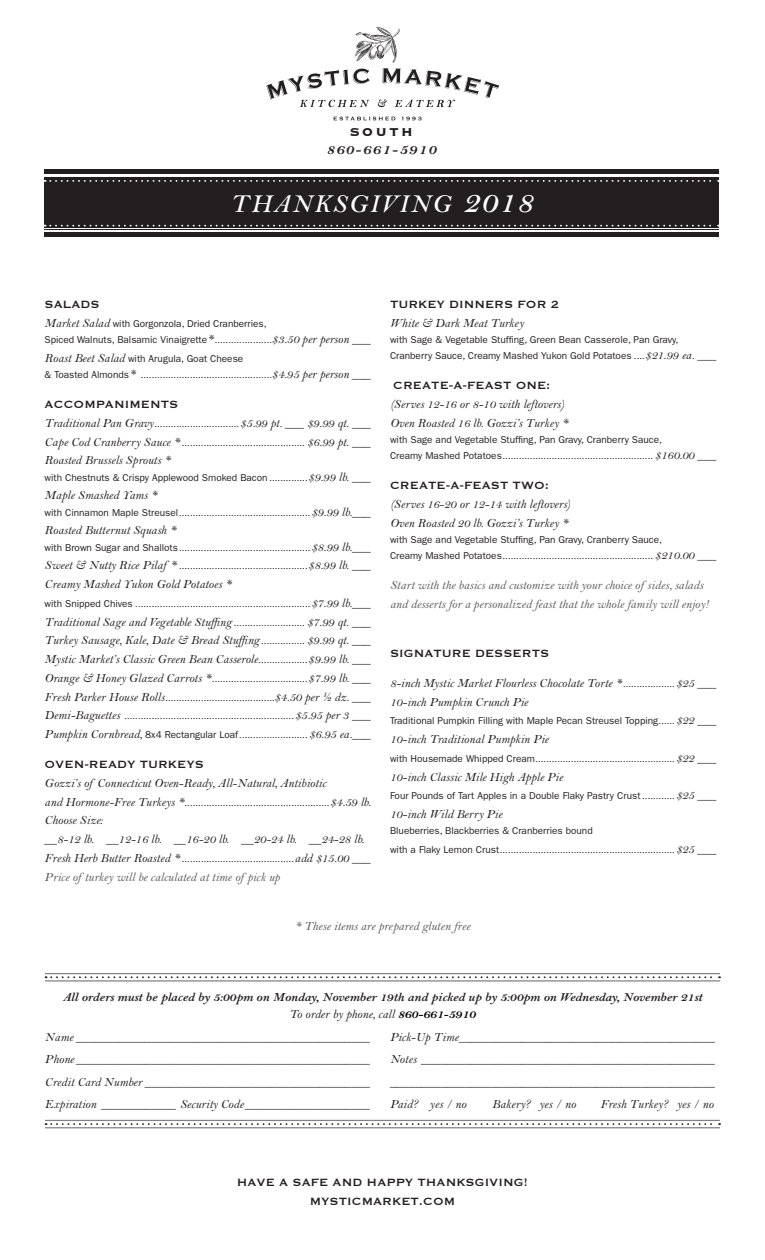
<style>
.page{position:relative;width:765px;height:1260px;background:#fff}
.page>*{position:absolute;margin:0;border:0;box-sizing:border-box;transform-origin:0 0}
.t1{font:italic 600 26.25px "Bell MT Std";letter-spacing:.07em;color:#fff}
.t2{font:italic 700 15px "Bell MT Std";letter-spacing:.1em;color:#231f20}
.t3{font:700 15px "Copperplate";letter-spacing:.16em;color:#231f20}
.t4{font:13.75px/18.8px "Copperplate";color:#231f20;text-align:center}
.t5{font:italic 12.5px/18.8px "Bell MT Std";color:#231f20}
.t6{font:italic 12.5px/18.8px "Bell MT Std";color:#57585a}
.t7{font:italic 700 12.5px/17.5px "Bell MT Std";color:#231f20;text-align:center}
.t8{font:10px/16.2px "ITC Franklin Gothic Std";color:#231f20}
.s1{font-size:32.5px}
.s2{font-family:"Bell MT Std";font-style:italic;font-size:12.5px}
.s3{font-family:"ITC Franklin Gothic Std";font-style:normal;font-size:10px}
.s4{font-weight:400}
.s5{color:#040503}
</style>
<div class="page">
<svg style="left:46px;top:976px;width:674px;height:2px"></svg>
<hr style="left:45px;top:980px;width:675px;height:2px;background:#808285">
<hr style="left:45px;top:973px;width:675px;height:1px;background:#808285">
<svg style="left:46px;top:1123px;width:674px;height:2px"></svg>
<hr style="left:45px;top:1127px;width:675px;height:1px;background:#808285">
<hr style="left:45px;top:1120px;width:675px;height:1px;background:#808285">
<svg style="left:266px;top:27px;width:233px;height:80px"></svg>
<svg style="left:334px;top:117px;width:61px;height:4px"></svg>
<svg style="left:402px;top:117px;width:20px;height:3px"></svg>
<div style="left:44px;top:169px;width:675px;height:68px;background:#231f20"></div>
<hr style="left:44px;top:174px;width:675px;height:2px;background:#fff">
<hr style="left:44px;top:177px;width:675px;height:1px;background:#fff">
<hr style="left:44px;top:230px;width:675px;height:2px;background:#fff">
<hr style="left:44px;top:229px;width:675px;height:1px;background:#fff">
<svg style="left:45px;top:180px;width:674px;height:2px"></svg>
<svg style="left:45px;top:225px;width:674px;height:2px"></svg>
<p class="t3" style="left:350px;top:122px;width:64px">SOUTH</p>
<p class="t2" style="left:326px;top:141px;width:111px">860-661-5910</p>
<h1 class="t1" style="left:231px;top:189px;width:304px">THANKSGIVING <span class="s1">2018</span></h1>
<p class="t4" style="left:390px;top:294px;width:171px">TURKEY DINNERS FOR 2</p>
<p class="t5" style="left:390px;top:314px;width:135px">White &amp; Dark Meat Turkey</p>
<p class="t8" style="left:390px;top:332px;width:328px">with Sage &amp; Vegetable Stuffing, Green Bean Casserole, Pan Gravy,<br>Cranberry Sauce, Creamy Mashed Yukon Gold Potatoes <span class="s2">....$21.99 ea. ___</span></p>
<p class="t4" style="left:393px;top:375px;width:159px">CREATE-A-FEAST ONE:</p>
<p class="t5" style="left:390px;top:395px;width:180px">(Serves 12-16 or 8-10 with leftovers)<br>Oven Roasted 16 lb. Gozzi’s Turkey *</p>
<p class="t8" style="left:390px;top:432px;width:274px">with Sage and Vegetable Stuffing, Pan Gravy, Cranberry Sauce,</p>
<p class="t5" style="left:390px;top:446px;width:328px"><span class="s3">Creamy Mashed Potatoes</span>....................................................... $160.00 ___</p>
<p class="t4" style="left:390px;top:475px;width:160px">CREATE-A-FEAST TWO:</p>
<p class="t5" style="left:390px;top:495px;width:181px">(Serves 16-20 or 12-14 with leftovers)<br>Oven Roasted 20 lb. Gozzi’s Turkey *</p>
<p class="t8" style="left:390px;top:532px;width:274px">with Sage and Vegetable Stuffing, Pan Gravy, Cranberry Sauce,</p>
<p class="t5" style="left:390px;top:546px;width:328px"><span class="s3">Creamy Mashed Potatoes</span>....................................................... $210.00 ___</p>
<p class="t6" style="left:390px;top:576px;width:320px">Start with the basics and customize with your choice of sides, salads and desserts for a personalized feast that the whole family will enjoy!</p>
<p class="t4" style="left:390px;top:643px;width:161px">SIGNATURE DESSERTS</p>
<p class="t5" style="left:390px;top:674px;width:328px">8-inch Mystic Market Flourless Chocolate Torte *...................$25 ___<br>10-inch Pumpkin Crunch Pie</p>
<p class="t8" style="left:390px;top:713px;width:328px">Traditional Pumpkin Filling with Maple Pecan Streusel Topping<span class="s2">......$22 ___</span></p>
<p class="t5" style="left:390px;top:730px;width:328px">10-inch Traditional Pumpkin Pie<br><span class="s3">with Housemade Whipped Cream</span>...................................................$22 ___<br>10-inch Classic Mile High Apple Pie</p>
<p class="t8" style="left:390px;top:788px;width:328px">Four Pounds of Tart Apples in a Double Flaky Pastry Crust<span class="s2">............$25 ___</span></p>
<p class="t5" style="left:390px;top:805px;width:114px">10-inch Wild Berry Pie</p>
<p class="t8" style="left:390px;top:823px;width:204px">Blueberries, Blackberries &amp; Cranberries bound</p>
<p class="t5" style="left:390px;top:840px;width:328px"><span class="s3">with a Flaky Lemon Crust</span>................................................................$25 ___</p>
<p class="t4" style="left:45px;top:294px;width:57px">SALADS</p>
<p class="t8" style="left:45px;top:316px;width:224px"><span class="s2">Market Salad</span> with Gorgonzola, Dried Cranberries,</p>
<p class="t5" style="left:45px;top:330px;width:328px"><span class="s3">Spiced Walnuts, Balsamic Vinaigrette</span>*.....................$3.50 per person ___</p>
<p class="t8" style="left:45px;top:351px;width:200px"><span class="s2">Roast Beet Salad</span> with Arugula, Goat Cheese</p>
<p class="t5" style="left:45px;top:365px;width:328px"><span class="s3">&amp; Toasted Almonds</span>* ................................................$4.95 per person ___</p>
<p class="t4" style="left:45px;top:394px;width:135px">ACCOMPANIMENTS</p>
<p class="t5" style="left:45px;top:414px;width:328px;text-align:justify">Traditional Pan Gravy...............................$5.99 pt. ___ $9.99 qt. ___ Cape Cod Cranberry Sauce * ............................................. $6.99 pt. ___ Roasted Brussels Sprouts *</p>
<p class="t8" style="left:45px;top:469px;width:328px">with Chestnuts &amp; Crispy Applewood Smoked Bacon <span class="s2">..............$9.99 lb. ___</span></p>
<p class="t5" style="left:45px;top:488px;width:328px;line-height:16.2px">Maple Smashed Yams *<br><span class="s3">with Cinnamon Maple Streusel</span>................................................$9.99 lb.___</p>
<p class="t5" style="left:45px;top:523px;width:328px;line-height:16.2px">Roasted Butternut Squash *<br><span class="s3">with Brown Sugar and Shallots</span>................................................$8.99 lb.___</p>
<p class="t5" style="left:45px;top:556px;width:328px">Sweet &amp; Nutty Rice Pilaf * ...............................................$8.99 lb. ___ Creamy Mashed Yukon Gold Potatoes *<br><span class="s3">with Snipped Chives</span> ................................................................$7.99 lb.___ Traditional Sage and Vegetable Stuffing .......................... $7.99 qt. ___ Turkey Sausage, Kale, Date &amp; Bread Stuffing................ $9.99 qt. ___ Mystic Market’s Classic Green Bean Casserole..................$9.99 lb. ___ Orange &amp; Honey Glazed Carrots *...................................$7.99 lb. ___ Fresh Parker House Rolls........................................$4.50 per ½ dz. ___ Demi-Baguettes ..............................................................$5.95 per 3 ___ Pumpkin Cornbread, <span class="s3">8x4 Rectangular Loaf</span>......................... $6.95 ea.___</p>
<p class="t4" style="left:45px;top:754px;width:161px">OVEN-READY TURKEYS</p>
<p class="t5" style="left:45px;top:774px;width:328px">Gozzi’s of Connecticut Oven-Ready, All-Natural, Antibiotic<br>and Hormone-Free Turkeys *.....................................................$4.59 lb.<br>Choose Size:<br>__8-12 lb. __12-16 lb. __16-20 lb. __20-24 lb. __24-28 lb.<br>Fresh Herb Butter Roasted * .........................................add $15.00 ___</p>
<p class="t6" style="left:45px;top:868px;width:237px">Price of turkey will be calculated at time of pick up</p>
<p class="t6" style="left:295px;top:917px;width:177px">* These items are prepared gluten free</p>
<p class="t7" style="left:63px;top:988px;width:641px">All orders must be placed by 5:00pm on Monday, November 19th and picked up by 5:00pm on Wednesday, November 21st<br><span class="s4">To order by phone, call</span> <span class="s5">860-661-5910</span></p>
<p class="t5" style="left:45px;top:1026px;width:326px;line-height:22.5px;text-align:justify">Name _______________________________________________ Phone _______________________________________________ Credit Card Number ____________________________________ Expiration ____________ Security Code____________________</p>
<p class="t5" style="left:390px;top:1026px;width:326px;line-height:22.5px;text-align:justify">Pick-Up Time_________________________________________ Notes _______________________________________________ ____________________________________________________ Paid? yes / no</p>
<p class="t5" style="left:492px;top:1095px;width:85px">Bakery? yes / no</p>
<p class="t5" style="left:601px;top:1095px;width:115px">Fresh Turkey? yes / no</p>
<p class="t4" style="left:237px;top:1172px;width:293px">HAVE A SAFE AND HAPPY THANKSGIVING!<br>MYSTICMARKET.COM</p>
</div>
